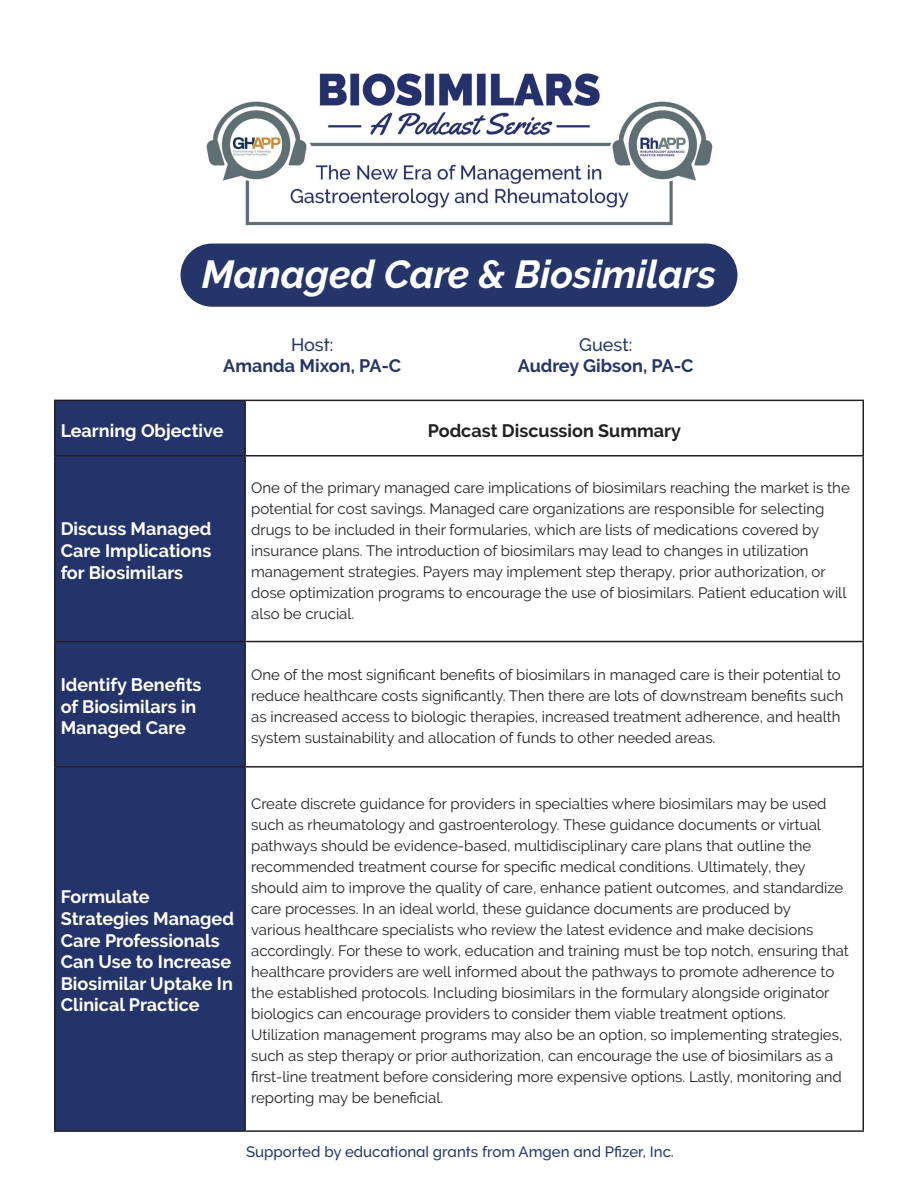
<style>
.page{position:relative;width:918px;height:1188px;background:#fff}
.page>*{position:absolute;margin:0;border:0;box-sizing:border-box;transform-origin:0 0}
.t1{font:italic 700 39px "Raleway";color:#fff}
.t2{font:700 18px/21.6px "Raleway";color:#fff}
.t3{font:700 18px "Raleway";color:#253569}
.t4{font:700 18px "Raleway";color:#231f20}
.t5{font:500 18px "Raleway";color:#253569}
.t6{font:15px/21px "Raleway";color:#231f20}
.t7{font:500 15px "Raleway";color:#253569}
</style>
<div class="page">
<img style="left:206px;top:73px;width:507px;height:171px">
<div style="left:56px;top:401px;width:188px;height:729px;background:#24346a"></div>
<hr style="left:54px;top:400px;width:191px;height:1px;background:#231f20">
<hr style="left:54px;top:401px;width:2px;height:54px;background:#231f20">
<hr style="left:245px;top:400px;width:619px;height:1px;background:#231f20">
<hr style="left:244px;top:401px;width:2px;height:54px;background:#231f20">
<hr style="left:862px;top:401px;width:2px;height:54px;background:#231f20">
<hr style="left:54px;top:455px;width:191px;height:2px;background:#231f20">
<hr style="left:54px;top:457px;width:2px;height:184px;background:#231f20">
<hr style="left:245px;top:455px;width:619px;height:2px;background:#231f20">
<hr style="left:244px;top:457px;width:2px;height:184px;background:#231f20">
<hr style="left:862px;top:457px;width:2px;height:184px;background:#231f20">
<hr style="left:54px;top:641px;width:191px;height:1px;background:#231f20">
<hr style="left:54px;top:642px;width:2px;height:124px;background:#231f20">
<hr style="left:245px;top:641px;width:619px;height:1px;background:#231f20">
<hr style="left:244px;top:642px;width:2px;height:124px;background:#231f20">
<hr style="left:862px;top:642px;width:2px;height:124px;background:#231f20">
<hr style="left:54px;top:766px;width:191px;height:2px;background:#231f20">
<hr style="left:54px;top:768px;width:2px;height:362px;background:#231f20">
<hr style="left:245px;top:766px;width:619px;height:2px;background:#231f20">
<hr style="left:244px;top:768px;width:2px;height:362px;background:#231f20">
<hr style="left:862px;top:768px;width:2px;height:362px;background:#231f20">
<hr style="left:54px;top:1130px;width:191px;height:2px;background:#231f20">
<hr style="left:245px;top:1130px;width:619px;height:2px;background:#231f20">
<div style="left:181px;top:244px;width:556px;height:63px;background:#253569;border-radius:32px"></div>
<p class="t1" style="left:202px;top:252px;width:516px">Managed Care &amp; Biosimilars</p>
<p class="t5" style="left:291px;top:334px;width:44px">Host:</p>
<p class="t3" style="left:223px;top:356px;width:180px">Amanda Mixon, PA-C</p>
<p class="t5" style="left:579px;top:334px;width:55px">Guest:</p>
<p class="t3" style="left:518px;top:356px;width:177px">Audrey Gibson, PA-C</p>
<p class="t2" style="left:61px;top:419px;width:164px">Learning Objective</p>
<p class="t4" style="left:428px;top:420px;width:255px">Podcast Discussion Summary</p>
<p class="t2" style="left:61px;top:518px;width:152px;text-align:justify">Discuss Managed Care Implications for Biosimilars</p>
<p class="t6" style="left:251px;top:477px;width:600px">One of the primary managed care implications of biosimilars reaching the market is the potential for cost savings. Managed care organizations are responsible for selecting drugs to be included in their formularies, which are lists of medications covered by insurance plans. The introduction of biosimilars may lead to changes in utilization management strategies. Payers may implement step therapy, prior authorization, or dose optimization programs to encourage the use of biosimilars. Patient education will also be crucial.</p>
<p class="t2" style="left:61px;top:674px;width:142px">Identify Benefits of Biosimilars in<br>Managed Care</p>
<p class="t6" style="left:251px;top:664px;width:594px">One of the most significant benefits of biosimilars in managed care is their potential to reduce healthcare costs significantly. Then there are lots of downstream benefits such as increased access to biologic therapies, increased treatment adherence, and health system sustainability and allocation of funds to other needed areas.</p>
<p class="t2" style="left:61px;top:886px;width:175px">Formulate<br>Strategies Managed<br>Care Professionals<br>Can Use to Increase<br>Biosimilar Uptake In<br>Clinical Practice</p>
<p class="t6" style="left:251px;top:793px;width:599px">Create discrete guidance for providers in specialties where biosimilars may be used such as rheumatology and gastroenterology. These guidance documents or virtual pathways should be evidence-based, multidisciplinary care plans that outline the recommended treatment course for specific medical conditions. Ultimately, they should aim to improve the quality of care, enhance patient outcomes, and standardize care processes. In an ideal world, these guidance documents are produced by<br>various healthcare specialists who review the latest evidence and make decisions accordingly. For these to work, education and training must be top notch, ensuring that healthcare providers are well informed about the pathways to promote adherence to the established protocols. Including biosimilars in the formulary alongside originator biologics can encourage providers to consider them viable treatment options.<br>Utilization management programs may also be an option, so implementing strategies, such as step therapy or prior authorization, can encourage the use of biosimilars as a first-line treatment before considering more expensive options. Lastly, monitoring and reporting may be beneficial.</p>
<p class="t7" style="left:246px;top:1143px;width:429px">Supported by educational grants from Amgen and Pfizer, Inc.</p>
</div>
